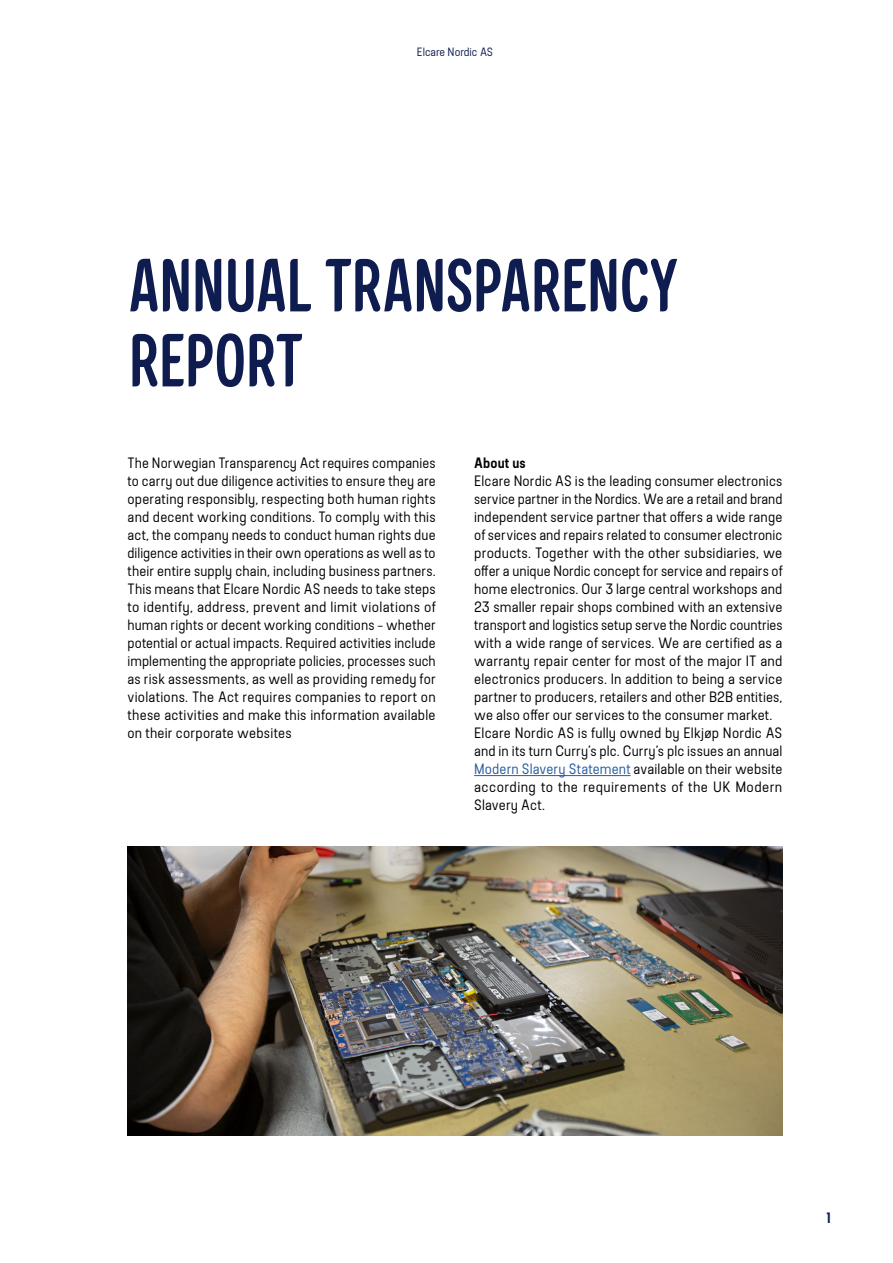
<style>
.page{position:relative;width:893px;height:1263px;background:#fff}
.page>*{position:absolute;margin:0;border:0;box-sizing:border-box;transform-origin:0 0}
.t1{font:75px/75px "Elkjop A Int Headline";letter-spacing:-.005em;color:#0e1c4f}
.t2{font:15px/18px "Elkjop A Int Bodytext";letter-spacing:.01em;color:#000;text-align:justify}
.t3{font:600 15px "Elkjop A Int Bodytext";letter-spacing:.01em;color:#000}
.t4{font:600 15px "Elkjop A Int Bodytext";color:#0e1c4f}
.t5{font:12px "Elkjop Bodytext";color:#0e1c4f}
.s1{color:#275b9b}
</style>
<div class="page">
<hr style="left:474px;top:775px;width:157px;height:1px;background:#275b9b">
<img style="left:128px;top:846px;width:654px;height:289px">
<p class="t5" style="left:417px;top:45px;width:78px">Elcare Nordic AS</p>
<h1 class="t1" style="left:129px;top:248px;width:550px">ANNUAL TRANSPARENCY<br>REPORT</h1>
<p class="t2" style="left:128px;top:454px;width:310px">The Norwegian Transparency Act requires companies to carry out due diligence activities to ensure they are operating responsibly, respecting both human rights and decent working conditions. To comply with this act, the company needs to conduct human rights due diligence activities in their own operations as well as to their entire supply chain, including business partners.<br>This means that Elcare Nordic AS needs to take steps to identify, address, prevent and limit violations of human rights or decent working conditions – whether potential or actual impacts. Required activities include implementing the appropriate policies, processes such as risk assessments, as well as providing remedy for violations. The Act requires companies to report on these activities and make this information available on their corporate websites</p>
<p class="t3" style="left:474px;top:454px;width:53px">About us</p>
<p class="t2" style="left:474px;top:472px;width:310px;text-align:left">Elcare Nordic AS is the leading consumer electronics service partner in the Nordics. We are a retail and brand independent service partner that offers a wide range of services and repairs related to consumer electronic products. Together with the other subsidiaries, we offer a unique Nordic concept for service and repairs of home electronics. Our 3 large central workshops and 23 smaller repair shops combined with an extensive transport and logistics setup serve the Nordic countries with a wide range of services. We are certified as a warranty repair center for most of the major IT and electronics producers. In addition to being a service partner to producers, retailers and other B2B entities, we also offer our services to the consumer market.<br>Elcare Nordic AS is fully owned by Elkjøp Nordic AS and in its turn Curry’s plc. Curry’s plc issues an annual <span class="s1">Modern Slavery Statement</span> available on their website according to the requirements of the UK Modern Slavery Act.</p>
<p class="t4" style="left:827px;top:1209px;width:6px">1</p>
</div>
